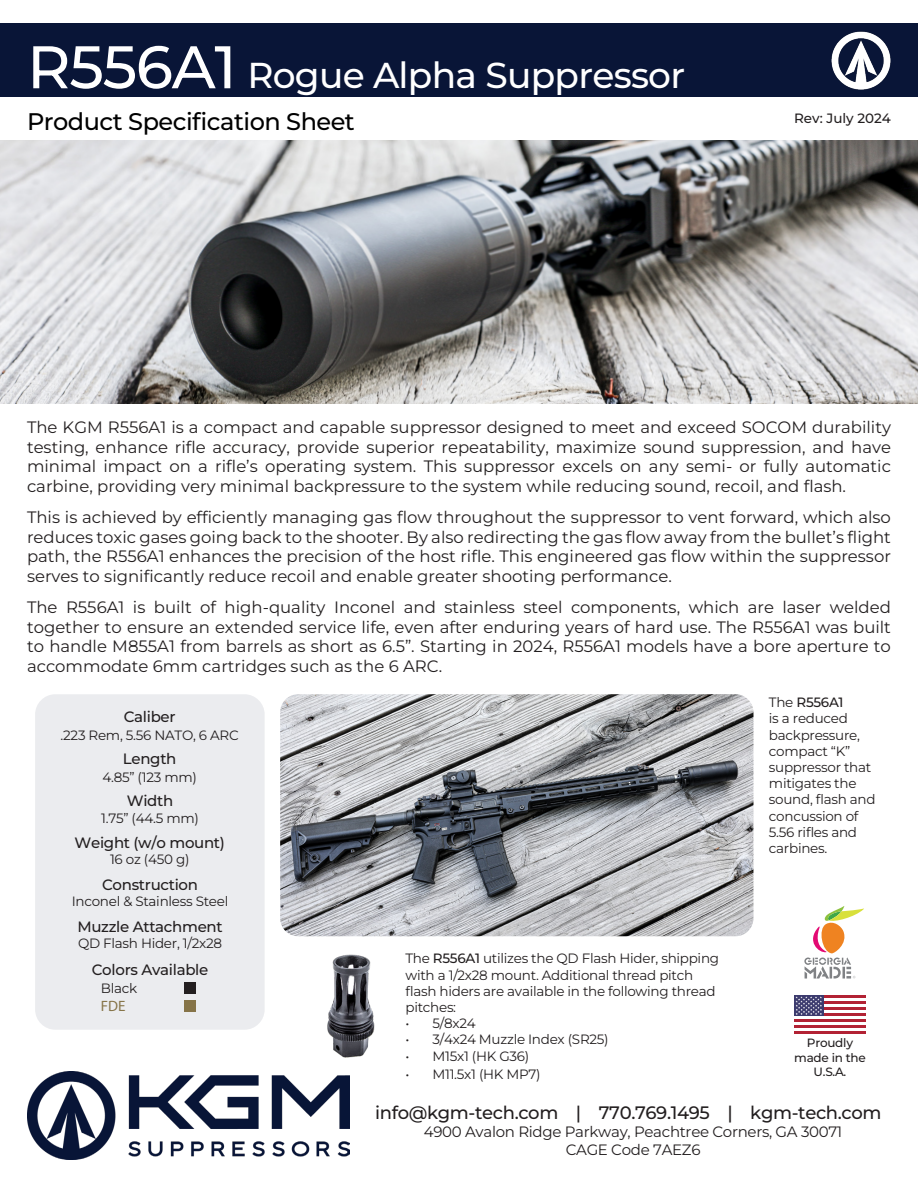
<style>
.page{position:relative;width:918px;height:1188px;background:#fff}
.page>*{position:absolute;margin:0;border:0;box-sizing:border-box;transform-origin:0 0}
.t1{font:100 36px "Montserrat";letter-spacing:-.02em;color:#fff}
.t2{font:100 24px "Montserrat";letter-spacing:-.02em;color:#000}
.t3{font:100 18px "Montserrat";letter-spacing:-.02em;color:#231f20}
.t4{font:100 16.5px/19.8px "Montserrat";color:#231f20;text-align:justify}
.t5{font:100 15px "Montserrat";letter-spacing:-.02em;color:#231f20}
.t6{font:15px "Myriad Pro";color:#867448}
.t7{font:100 13.5px/16.2px "Montserrat";letter-spacing:-.02em;color:#231f20}
.t8{font:100 13.5px "Montserrat";color:#231f20}
.t9{font:100 12px/14.4px "Montserrat";letter-spacing:-.02em;color:#231f20;text-align:center}
.s1{font-size:60px}
</style>
<div class="page">
<div style="left:0;top:24px;width:918px;height:73px;background:#091537"></div>
<hr style="left:794px;top:995px;width:72px;height:3px;background:#b22234">
<hr style="left:794px;top:1001px;width:72px;height:3px;background:#b22234">
<hr style="left:794px;top:1007px;width:72px;height:3px;background:#b22234">
<hr style="left:794px;top:1013px;width:72px;height:3px;background:#b22234">
<hr style="left:794px;top:1019px;width:72px;height:3px;background:#b22234">
<hr style="left:794px;top:1025px;width:72px;height:3px;background:#b22234">
<hr style="left:794px;top:1031px;width:72px;height:3px;background:#b22234">
<div style="left:794px;top:995px;width:29px;height:21px;background:#3c3b6e"></div>
<svg style="left:796px;top:996px;width:26px;height:19px"></svg>
<img style="left:0;top:141px;width:918px;height:263px">
<img style="left:27px;top:1071px;width:323px;height:88px">
<img style="left:280px;top:694px;width:473px;height:242px">
<svg style="left:804px;top:906px;width:60px;height:73px"></svg>
<div style="left:35px;top:694px;width:230px;height:336px;background:#ebecef;border-radius:20px"></div>
<img style="left:831px;top:31px;width:60px;height:59px">
<div style="left:184px;top:983px;width:11px;height:11px;background:#231f20"></div>
<div style="left:184px;top:1000px;width:11px;height:11px;background:#867448"></div>
<img style="left:327px;top:954px;width:48px;height:104px">
<p class="t1" style="left:27px;top:52px;width:660px"><span class="s1">R556A1</span> Rogue Alpha Suppressor</p>
<p class="t2" style="left:27px;top:106px;width:329px">Product Specification Sheet</p>
<p class="t8" style="left:794px;top:109px;width:98px">Rev: July 2024</p>
<p class="t4" style="left:27px;top:417px;width:866px">The KGM R556A1 is a compact and capable suppressor designed to meet and exceed SOCOM durability testing, enhance rifle accuracy, provide superior repeatability, maximize sound suppression, and have minimal impact on a rifle’s operating system. This suppressor excels on any semi- or fully automatic carbine, providing very minimal backpressure to the system while reducing sound, recoil, and flash.</p>
<p class="t4" style="left:27px;top:507px;width:866px">This is achieved by efficiently managing gas flow throughout the suppressor to vent forward, which also reduces toxic gases going back to the shooter. By also redirecting the gas flow away from the bullet’s flight path, the R556A1 enhances the precision of the host rifle. This engineered gas flow within the suppressor serves to significantly reduce recoil and enable greater shooting performance.</p>
<p class="t4" style="left:27px;top:597px;width:866px">The R556A1 is built of high-quality Inconel and stainless steel components, which are laser welded together to ensure an extended service life, even after enduring years of hard use. The R556A1 was built to handle M855A1 from barrels as short as 6.5”. Starting in 2024, R556A1 models have a bore aperture to accommodate 6mm cartridges such as the 6 ARC.</p>
<p class="t5" style="left:124px;top:707px;width:53px">Caliber</p>
<p class="t7" style="left:61px;top:727px;width:180px">.223 Rem, 5.56 NATO, 6 ARC</p>
<p class="t5" style="left:123px;top:749px;width:55px">Length</p>
<p class="t7" style="left:102px;top:769px;width:96px">4.85” (123 mm)</p>
<p class="t5" style="left:127px;top:791px;width:48px">Width</p>
<p class="t7" style="left:101px;top:809px;width:99px">1.75” (44.5 mm)</p>
<p class="t5" style="left:75px;top:833px;width:152px">Weight (w/o mount)</p>
<p class="t7" style="left:110px;top:851px;width:81px">16 oz (450 g)</p>
<p class="t5" style="left:102px;top:875px;width:98px">Construction</p>
<p class="t7" style="left:72px;top:893px;width:158px">Inconel &amp; Stainless Steel</p>
<p class="t5" style="left:77px;top:917px;width:147px">Muzzle Attachment</p>
<p class="t7" style="left:78px;top:935px;width:146px">QD Flash Hider, 1/2x28</p>
<p class="t5" style="left:92px;top:960px;width:118px">Colors Available</p>
<p class="t7" style="left:101px;top:980px;width:38px">Black</p>
<p class="t6" style="left:101px;top:997px;width:26px">FDE</p>
<p class="t7" style="left:405px;top:950px;width:315px">The R556A1 utilizes the QD Flash Hider, shipping with a 1/2x28 mount. Additional thread pitch flash hiders are available in the following thread pitches:</p>
<p class="t7" style="left:405px;top:1015px;width:72px">• 5/8x24</p>
<p class="t7" style="left:405px;top:1031px;width:205px">• 3/4x24 Muzzle Index (SR25)</p>
<p class="t7" style="left:405px;top:1047px;width:125px">• M15x1 (HK G36)</p>
<p class="t7" style="left:405px;top:1065px;width:137px">• M11.5x1 (HK MP7)</p>
<p class="t7" style="left:769px;top:694px;width:108px">The R556A1<br>is a reduced backpressure, compact “K” suppressor that mitigates the sound, flash and concussion of<br>5.56 rifles and carbines.</p>
<p class="t9" style="left:794px;top:1035px;width:73px">Proudly made in the<br>U.S.A.</p>
<p class="t3" style="left:375px;top:1101px;width:508px">info@kgm-tech.com | 770.769.1495 | kgm-tech.com</p>
<p class="t5" style="left:424px;top:1122px;width:420px">4900 Avalon Ridge Parkway, Peachtree Corners, GA 30071</p>
<p class="t5" style="left:566px;top:1140px;width:136px">CAGE Code 7AEZ6</p>
</div>
